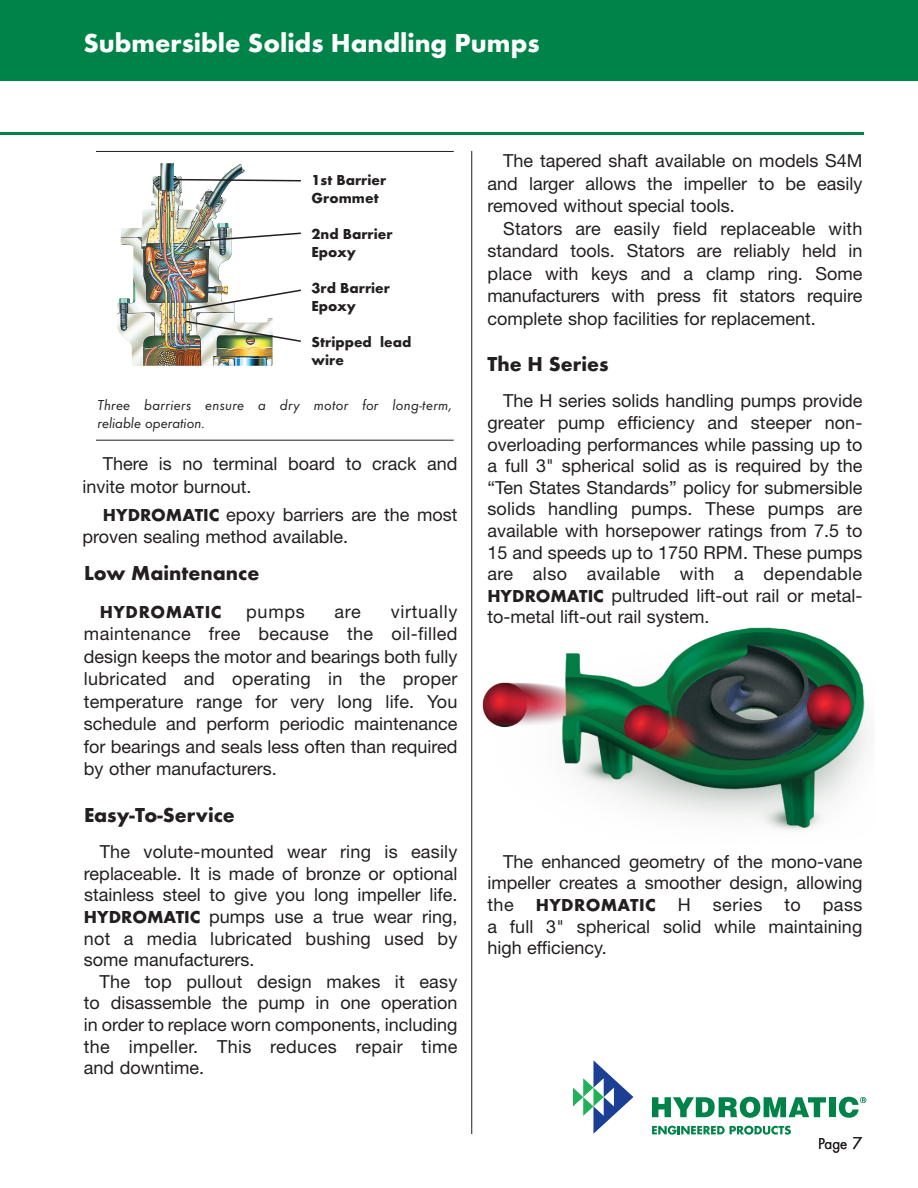
<style>
.page{position:relative;width:918px;height:1188px;background:#fff}
.page>*{position:absolute;margin:0;border:0;box-sizing:border-box;transform-origin:0 0}
.t1{font:700 27px "Futura T";color:#fff}
.t2{font:700 21px "Futura T";color:#231f20}
.t3{font:18px/21.6px "Helvetica Neue";color:#231f20;text-align:justify}
.t4{font:700 18px "Futura T";letter-spacing:.035em;color:#231f20}
.t5{font:16.5px "Futura T";color:#231f20;scale:.9 1}
.t6{font:700 15px/18px "Futura T";color:#231f20}
.t7{font:italic 15px/18px "Futura T";letter-spacing:.015em;color:#231f20}
.s1{font-family:"Futura T";font-weight:700}
.s2{font-size:18px}
</style>
<div class="page">
<div style="left:0;top:0;width:918px;height:81px;background:#008348"></div>
<hr style="left:0;top:132px;width:864px;height:3px;background:#008348">
<img style="left:117px;top:163px;width:156px;height:203px">
<hr style="left:96px;top:151px;width:358px;height:1px;background:#231f20">
<hr style="left:96px;top:440px;width:358px;height:1px;background:#231f20">
<svg style="left:172px;top:178px;width:129px;height:4px"></svg>
<svg style="left:196px;top:232px;width:105px;height:11px"></svg>
<img style="left:181px;top:289px;width:120px;height:23px">
<img style="left:184px;top:320px;width:117px;height:23px">
<hr style="left:471px;top:151px;width:1px;height:983px;background:#231f20">
<img style="left:482px;top:627px;width:387px;height:204px">
<svg style="left:652px;top:1097px;width:174px;height:21px"></svg>
<div style="left:829px;top:1097px;width:7px;height:20px;background:#008348"></div>
<svg style="left:839px;top:1097px;width:27px;height:21px"></svg>
<svg style="left:652px;top:1126px;width:139px;height:9px"></svg>
<svg style="left:573px;top:1060px;width:60px;height:74px"></svg>
<h1 class="t1" style="left:83px;top:27px;width:458px">Submersible Solids Handling Pumps</h1>
<p class="t6" style="left:312px;top:171px;width:76px">1st Barrier<br>Grommet</p>
<p class="t6" style="left:312px;top:225px;width:82px">2nd Barrier<br>Epoxy</p>
<p class="t6" style="left:312px;top:279px;width:80px">3rd Barrier<br>Epoxy</p>
<p class="t6" style="left:312px;top:333px;width:101px">Stripped lead wire</p>
<p class="t7" style="left:98px;top:396px;width:356px">Three barriers ensure a dry motor for long-term, reliable operation.</p>
<p class="t3" style="left:82px;top:452px;width:376px;line-height:22.5px;text-indent:20px">There is no terminal board to crack and invite motor burnout.</p>
<p class="t3" style="left:83px;top:503px;width:376px;line-height:22.5px;text-indent:20px"><span class="s1">HYDROMATIC</span> epoxy barriers are the most proven sealing method available.</p>
<p class="t2" style="left:84px;top:561px;width:177px">Low Maintenance</p>
<p class="t4" style="left:100px;top:601px;width:123px">HYDROMATIC</p>
<p class="t3" style="left:246px;top:600px;width:60px">pumps</p>
<p class="t3" style="left:335px;top:600px;width:28px">are</p>
<p class="t3" style="left:84px;top:600px;width:375px;line-height:22.5px;text-indent:307px">virtually maintenance free because the oil-filled design keeps the motor and bearings both fully lubricated and operating in the proper temperature range for very long life. You schedule and perform periodic maintenance for bearings and seals less often than required by other manufacturers.</p>
<p class="t2" style="left:84px;top:802px;width:152px">Easy-To-Service</p>
<p class="t3" style="left:84px;top:841px;width:375px;text-indent:16px">The volute-mounted wear ring is easily replaceable. It is made of bronze or optional stainless steel to give you long impeller life.<br><span class="s1">HYDROMATIC</span> pumps use a true wear ring, not a media lubricated bushing used by some manufacturers.</p>
<p class="t3" style="left:84px;top:970px;width:375px;text-indent:16px">The top pullout design makes it easy to disassemble the pump in one operation in order to replace worn components, including the impeller. This reduces repair time and downtime.</p>
<p class="t3" style="left:488px;top:149px;width:377px;line-height:22.5px;text-indent:16px">The tapered shaft available on models S4M and larger allows the impeller to be easily removed without special tools.</p>
<p class="t3" style="left:487px;top:217px;width:377px;line-height:22.5px;text-indent:16px">Stators are easily field replaceable with standard tools. Stators are reliably held in place with keys and a clamp ring. Some manufacturers with press fit stators require complete shop facilities for replacement.</p>
<p class="t2" style="left:488px;top:352px;width:123px">The H Series</p>
<p class="t3" style="left:487px;top:390px;width:377px;text-indent:16px">The H series solids handling pumps provide greater pump efficiency and steeper non&shy;overloading performances while passing up to a full 3" spherical solid as is required by the “Ten States Standards” policy for submersible solids handling pumps. These pumps are available with horsepower ratings from 7.5 to 15 and speeds up to 1750 RPM. These pumps are also available with a dependable <span class="s1">HYDROMATIC</span> pultruded lift-out rail or metal&shy;to-metal lift-out rail system.</p>
<p class="t3" style="left:487px;top:850px;width:377px;text-indent:16px">The enhanced geometry of the mono-vane impeller creates a smoother design, allowing the <span class="s1">HYDROMATIC</span> H series to pass a full 3" spherical solid while maintaining high efficiency.</p>
<p class="t5" style="left:818px;top:1134px;width:51px">Page <span class="s2">7</span></p>
</div>
